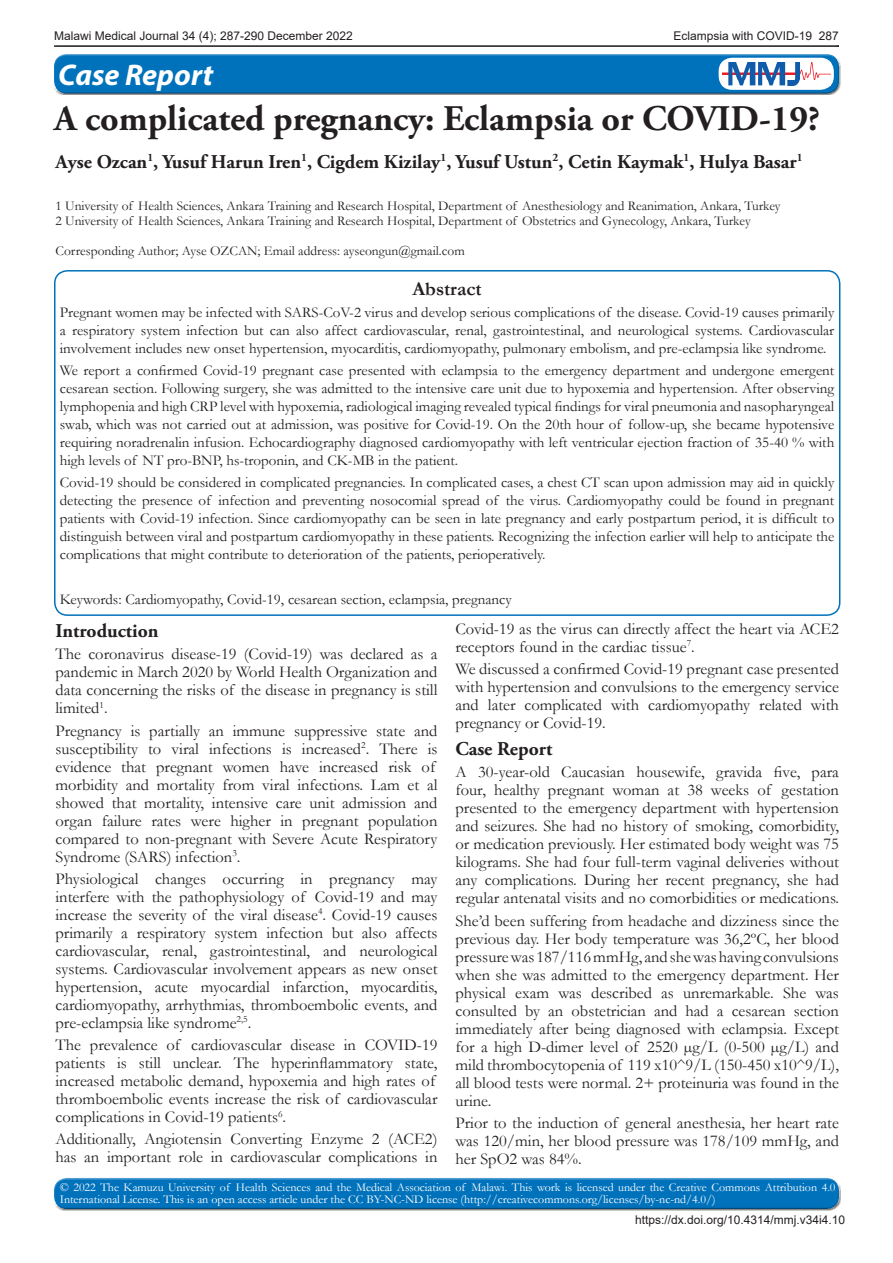
<style>
.page{position:relative;width:893px;height:1263px;background:#fff}
.page>*{position:absolute;margin:0;border:0;box-sizing:border-box;transform-origin:0 0}
.t1{font:700 36px "Adobe Garamond Pro";color:#231f20}
.t2{font:italic 700 30px "Myriad Pro";color:#fff}
.MMJ_Author_Name{font:700 19.5px "Adobe Garamond Pro";color:#231f20}
.MMJ_Heading_1{font:700 19.5px "Adobe Garamond Pro";color:#231f20}
.MMJ_Main_Abstract_He{font:700 19.5px "Garamond";color:#231f20}
.MMJ_Body_Text{font:16.5px/18px "Garamond";color:#231f20;text-align:justify}
.MMJ_Body_Text-2{font:15px/18px "Garamond";color:#231f20;text-align:justify}
.MMJ_Author_Instituti{font:13.5px "Garamond";color:#231f20}
.t3{font:12px/12px "Garamond";color:#fff}
.MMJ_Article_heading{font:12px "Arial";color:#231f20}
</style>
<div class="page">
<div style="left:51px;top:43px;width:792px;height:6px;background:#231f20;opacity:.75"></div>
<div style="left:52px;top:1176px;width:789px;height:30px;background:#fff;opacity:.75"></div>
<div style="left:52px;top:1181px;width:789px;height:29px;background:#0072bc"></div>
<div style="left:52px;top:52px;width:789px;height:39px;background:#fff;opacity:.75"></div>
<div style="left:52px;top:58px;width:789px;height:37px;background:#231f20;opacity:.75"></div>
<div style="left:719px;top:58px;width:115px;height:32px;background:#fff;border-radius:13px"></div>
<img style="left:722px;top:62px;width:108px;height:23px">
<div style="left:54px;top:270px;width:786px;height:346px;border:2px solid #0072bc;border-radius:13px"></div>
<p class="MMJ_Article_heading" style="left:54px;top:28px;width:300px">Malawi Medical Journal 34 (4); 287-290 December 2022</p>
<p class="MMJ_Article_heading" style="left:674px;top:28px;width:167px">Eclampsia with COVID-19 287</p>
<h2 class="t2" style="left:58px;top:55px;width:157px">Case Report</h2>
<p class="t1" style="left:54px;top:98px;width:768px">A complicated pregnancy: Eclampsia or COVID-19?</p>
<p class="MMJ_Author_Name" style="left:56px;top:150px;width:749px">Ayse Ozcan<sup>1</sup>, Yusuf Harun Iren<sup>1</sup>, Cigdem Kizilay<sup>1</sup>, Yusuf Ustun<sup>2</sup>, Cetin Kaymak<sup>1</sup>, Hulya Basar<sup>1</sup></p>
<p class="MMJ_Author_Instituti" style="left:56px;top:197px;width:727px">1 University of Health Sciences, Ankara Training and Research Hospital, Department of Anesthesiology and Reanimation, Ankara, Turkey</p>
<p class="MMJ_Author_Instituti" style="left:56px;top:212px;width:697px">2 University of Health Sciences, Ankara Training and Research Hospital, Department of Obstetrics and Gynecology, Ankara, Turkey</p>
<p class="MMJ_Author_Instituti" style="left:56px;top:242px;width:411px">Corresponding Author; Ayse OZCAN; Email address: ayseongun@gmail.com</p>
<p class="MMJ_Main_Abstract_He" style="left:412px;top:275px;width:71px">Abstract</p>
<p class="MMJ_Body_Text-2" style="left:60px;top:303px;width:776px">Pregnant women may be infected with SARS-CoV-2 virus and develop serious complications of the disease. Covid-19 causes primarily a respiratory system infection but can also affect cardiovascular, renal, gastrointestinal, and neurological systems. Cardiovascular involvement includes new onset hypertension, myocarditis, cardiomyopathy, pulmonary embolism, and pre-eclampsia like syndrome.</p>
<p class="MMJ_Body_Text-2" style="left:60px;top:361px;width:776px">We report a confirmed Covid-19 pregnant case presented with eclampsia to the emergency department and undergone emergent cesarean section. Following surgery, she was admitted to the intensive care unit due to hypoxemia and hypertension. After observing lymphopenia and high CRP level with hypoxemia, radiological imaging revealed typical findings for viral pneumonia and nasopharyngeal swab, which was not carried out at admission, was positive for Covid-19. On the 20th hour of follow-up, she became hypotensive requiring noradrenalin infusion. Echocardiography diagnosed cardiomyopathy with left ventricular ejection fraction of 35-40 % with high levels of NT pro-BNP, hs-troponin, and CK-MB in the patient.</p>
<p class="MMJ_Body_Text-2" style="left:60px;top:473px;width:776px">Covid-19 should be considered in complicated pregnancies. In complicated cases, a chest CT scan upon admission may aid in quickly detecting the presence of infection and preventing nosocomial spread of the virus. Cardiomyopathy could be found in pregnant patients with Covid-19 infection. Since cardiomyopathy can be seen in late pregnancy and early postpartum period, it is difficult to distinguish between viral and postpartum cardiomyopathy in these patients. Recognizing the infection earlier will help to anticipate the complications that might contribute to deterioration of the patients, perioperatively.</p>
<p class="MMJ_Body_Text-2" style="left:60px;top:590px;width:454px">Keywords: Cardiomyopathy, Covid-19, cesarean section, eclampsia, pregnancy</p>
<p class="MMJ_Heading_1" style="left:56px;top:620px;width:105px">Introduction</p>
<p class="MMJ_Body_Text" style="left:56px;top:645px;width:383px">The coronavirus disease-19 (Covid-19) was declared as a pandemic in March 2020 by World Health Organization and data concerning the risks of the disease in pregnancy is still limited<sup>1</sup>.</p>
<p class="MMJ_Body_Text" style="left:56px;top:721px;width:383px;text-align:left">Pregnancy is partially an immune suppressive state and susceptibility to viral infections is increased<sup>2</sup>. There is evidence that pregnant women have increased risk of morbidity and mortality from viral infections. Lam et al showed that mortality, intensive care unit admission and organ failure rates were higher in pregnant population compared to non-pregnant with Severe Acute Respiratory Syndrome (SARS) infection<sup>3</sup>.</p>
<p class="MMJ_Body_Text" style="left:56px;top:869px;width:383px">Physiological changes occurring in pregnancy may interfere with the pathophysiology of Covid-19 and may increase the severity of the viral disease<sup>4</sup>. Covid-19 causes primarily a respiratory system infection but also affects cardiovascular, renal, gastrointestinal, and neurological systems. Cardiovascular involvement appears as new onset hypertension, acute myocardial infarction, myocarditis, cardiomyopathy, arrhythmias, thromboembolic events, and pre-eclampsia like syndrome<sup>2,5</sup>.</p>
<p class="MMJ_Body_Text" style="left:56px;top:1035px;width:383px;text-align:left">The prevalence of cardiovascular disease in COVID-19 patients is still unclear. The hyperinflammatory state, increased metabolic demand, hypoxemia and high rates of thromboembolic events increase the risk of cardiovascular complications in Covid-19 patients<sup>6</sup>.</p>
<p class="MMJ_Body_Text" style="left:56px;top:1130px;width:383px">Additionally, Angiotensin Converting Enzyme 2 (ACE2) has an important role in cardiovascular complications in</p>
<p class="MMJ_Body_Text" style="left:455px;top:619px;width:385px">Covid-19 as the virus can directly affect the heart via ACE2 receptors found in the cardiac tissue<sup>7</sup>.</p>
<p class="MMJ_Body_Text" style="left:455px;top:659px;width:385px">We discussed a confirmed Covid-19 pregnant case presented with hypertension and convulsions to the emergency service and later complicated with cardiomyopathy related with pregnancy or Covid-19.</p>
<p class="MMJ_Heading_1" style="left:455px;top:737px;width:98px">Case Report</p>
<p class="MMJ_Body_Text" style="left:455px;top:763px;width:385px">A 30-year-old Caucasian housewife, gravida five, para four, healthy pregnant woman at 38 weeks of gestation presented to the emergency department with hypertension and seizures. She had no history of smoking, comorbidity, or medication previously. Her estimated body weight was 75 kilograms. She had four full-term vaginal deliveries without any complications. During her recent pregnancy, she had regular antenatal visits and no comorbidities or medications.</p>
<p class="MMJ_Body_Text" style="left:455px;top:911px;width:385px">She’d been suffering from headache and dizziness since the previous day. Her body temperature was 36,2ºC, her blood pressure was 187/116 mmHg, and she was having convulsions when she was admitted to the emergency department. Her physical exam was described as unremarkable. She was consulted by an obstetrician and had a cesarean section immediately after being diagnosed with eclampsia. Except for a high D-dimer level of 2520 µg/L (0-500 µg/L) and mild thrombocytopenia of 119 x10^9/L (150-450 x10^9/L), all blood tests were normal. 2+ proteinuria was found in the urine.</p>
<p class="MMJ_Body_Text" style="left:455px;top:1113px;width:385px">Prior to the induction of general anesthesia, her heart rate was 120/min, her blood pressure was 178/109 mmHg, and her SpO2 was 84%.</p>
<p class="t3" style="left:60px;top:1181px;width:777px">© 2022 The Kamuzu University of Health Sciences and the Medical Association of Malawi. This work is licensed under the Creative Commons Attribution 4.0<br>International License. This is an open access article under the CC BY-NC-ND license (http://creativecommons.org/licenses/by-nc-nd/4.0/)</p>
<p class="MMJ_Article_heading" style="left:635px;top:1211px;width:212px">https://dx.doi.org/10.4314/mmj.v34i4.10</p>
</div>
